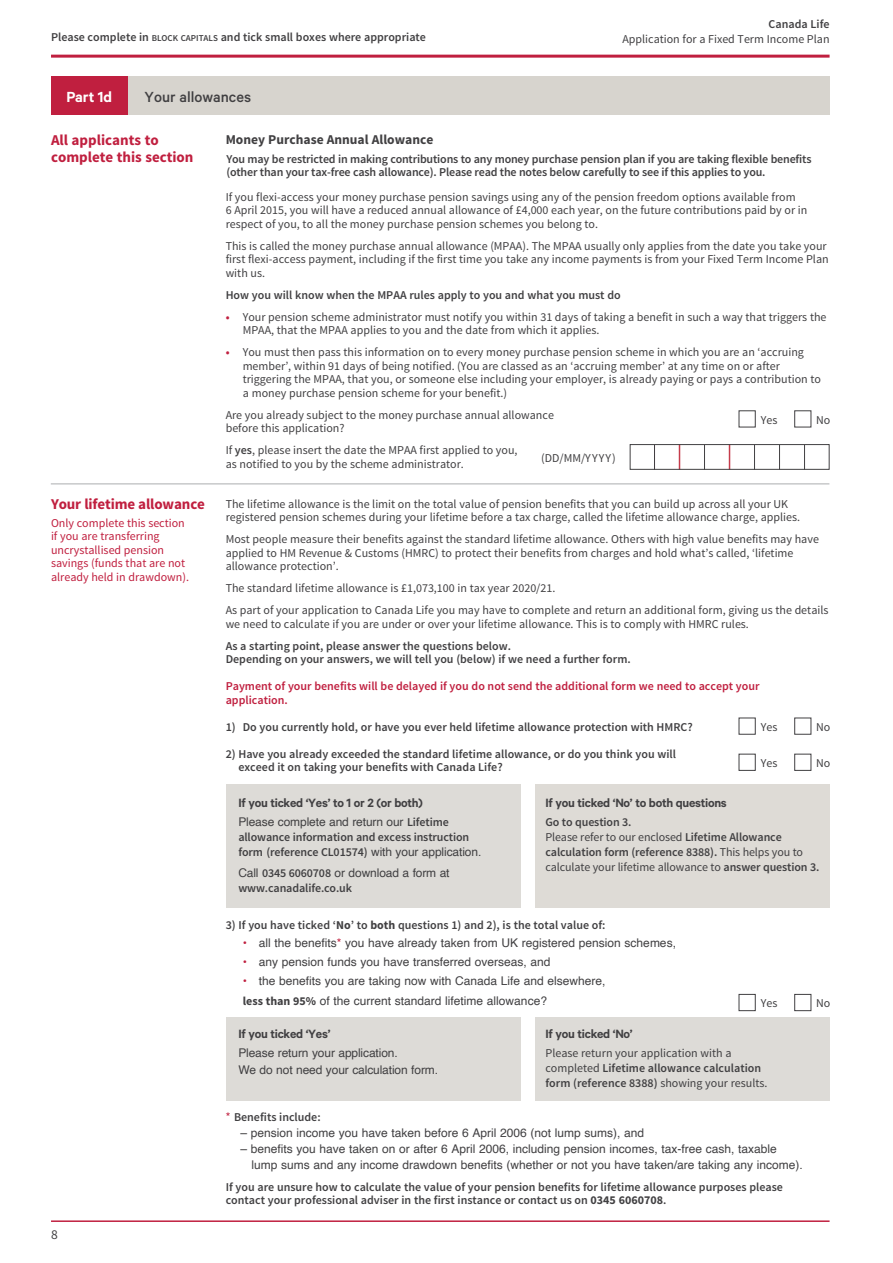
<style>
.page{position:relative;width:893px;height:1263px;background:#fff}
.page>*{position:absolute;margin:0;border:0;box-sizing:border-box;transform-origin:0 0}
.t1{font:500 16.5px "Calibre";color:#414042}
.t2{font:600 16.5px "Calibre";color:#fff}
.t3{font:700 15px "Source Sans Pro";color:#c01f3f}
.t4{font:600 13.5px "Calibre";letter-spacing:-.02em;color:#414042}
.t5{font:700 13.5px "Source Sans Pro";color:#414042}
.t6{font:13.5px "Source Sans Pro";color:#414042}
.t7{font:12px/13.5px "Source Sans Pro";color:#414042}
.t8{font:600 12px/13.5px "Source Sans Pro";color:#414042}
.t9{font:12px/19.2px "Helvetica";color:#414042}
.t10{font:12px/13.5px "Source Sans Pro";color:#c01f3f}
.t11{font:600 12px/13.5px "Source Sans Pro";color:#c01f3f}
.s1{font-size:9px}
.s2{font-weight:600;color:#c01f3f}
.s3{font-weight:600}
.s4{font-family:"Source Sans Pro";font-weight:600}
.s5{font-family:"Helvetica";font-weight:400}
.s6{font-weight:400}
.s7{font-weight:700}
.s8{color:#c01f3f}
.s9{font-family:"Source Sans Pro";font-weight:700}
.s10{font-family:"Helvetica";font-weight:400;color:#c01f3f}
</style>
<div class="page">
<svg style="left:654px;top:446px;width:1px;height:22px"></svg>
<svg style="left:704px;top:446px;width:1px;height:22px"></svg>
<svg style="left:754px;top:446px;width:1px;height:22px"></svg>
<svg style="left:779px;top:446px;width:1px;height:22px"></svg>
<svg style="left:804px;top:446px;width:1px;height:22px"></svg>
<svg style="left:679px;top:446px;width:1px;height:22px"></svg>
<svg style="left:729px;top:446px;width:1px;height:22px"></svg>
<div style="left:630px;top:444px;width:199px;height:26px;border:1px solid #414042"></div>
<div style="left:794px;top:718px;width:17px;height:17px;border:1px solid #414042"></div>
<div style="left:794px;top:410px;width:17px;height:17px;border:1px solid #414042"></div>
<div style="left:739px;top:718px;width:17px;height:17px;border:1px solid #414042"></div>
<div style="left:739px;top:410px;width:17px;height:17px;border:1px solid #414042"></div>
<div style="left:794px;top:754px;width:17px;height:17px;border:1px solid #414042"></div>
<div style="left:739px;top:754px;width:17px;height:17px;border:1px solid #414042"></div>
<div style="left:226px;top:784px;width:295px;height:123px;background:#dddbd7"></div>
<div style="left:226px;top:1017px;width:295px;height:83px;background:#dddbd7"></div>
<div style="left:535px;top:784px;width:295px;height:123px;background:#dedbd6"></div>
<div style="left:535px;top:1017px;width:295px;height:83px;background:#dddbd7"></div>
<div style="left:794px;top:994px;width:17px;height:17px;border:1px solid #414042"></div>
<div style="left:739px;top:994px;width:17px;height:17px;border:1px solid #414042"></div>
<hr style="left:51px;top:1220px;width:779px;height:2px;background:#c01f3f">
<div style="left:51px;top:77px;width:779px;height:38px;background:#d7d4ce"></div>
<div style="left:51px;top:77px;width:77px;height:38px;background:#c01f3f"></div>
<hr style="left:51px;top:55px;width:779px;height:3px;background:#c01f3f">
<hr style="left:51px;top:483px;width:778px;height:2px;background:#c7c8ca">
<p class="t8" style="left:51px;top:30px;width:376px">Please complete in <span class="s1">BLOCK CAPITALS</span> and tick small boxes where appropriate</p>
<h1 class="t2" style="left:66px;top:87px;width:47px">Part 1d</h1>
<h1 class="t1" style="left:145px;top:87px;width:108px">Your allowances</h1>
<p class="t8" style="left:769px;top:18px;width:62px">Canada Life</p>
<p class="t7" style="left:622px;top:32px;width:209px">Application for a Fixed Term Income Plan</p>
<p class="t3" style="left:51px;top:131px;width:109px">All applicants to</p>
<p class="t5" style="left:226px;top:131px;width:209px">Money Purchase Annual Allowance</p>
<p class="t3" style="left:51px;top:147px;width:144px">complete this section</p>
<p class="t7" style="left:226px;top:190px;width:583px">If you flexi-access your money purchase pension savings using any of the pension freedom options available from<br>6 April 2015, you will have a reduced annual allowance of £4,000 each year, on the future contributions paid by or in respect of you, to all the money purchase pension schemes you belong to.</p>
<p class="t7" style="left:226px;top:239px;width:604px">This is called the money purchase annual allowance (MPAA). The MPAA usually only applies from the date you take your first flexi-access payment, including if the first time you take any income payments is from your Fixed Term Income Plan with us.</p>
<p class="t8" style="left:226px;top:288px;width:396px">How you will know when the MPAA rules apply to you and what you must do</p>
<p class="t7" style="left:243px;top:310px;width:585px;text-indent:-17px"><span class="s2">•</span> Your pension scheme administrator must notify you within 31 days of taking a benefit in such a way that triggers the<br>MPAA, that the MPAA applies to you and the date from which it applies.</p>
<p class="t7" style="left:243px;top:346px;width:580px;text-indent:-17px"><span class="s2">•</span> You must then pass this information on to every money purchase pension scheme in which you are an ‘accruing member’, within 91 days of being notified. (You are classed as an ‘accruing member’ at any time on or after triggering the MPAA, that you, or someone else including your employer, is already paying or pays a contribution to a money purchase pension scheme for your benefit.)</p>
<p class="t7" style="left:226px;top:408px;width:330px">Are you already subject to the money purchase annual allowance before this application?</p>
<p class="t7" style="left:226px;top:444px;width:293px">If <span class="s3">yes</span>, please insert the date the MPAA first applied to you, as notified to you by the scheme administrator.</p>
<p class="t7" style="left:541px;top:451px;width:76px">(DD/MM/YYYY)</p>
<p class="t3" style="left:51px;top:494px;width:155px">Your lifetime allowance</p>
<p class="t10" style="left:51px;top:516px;width:139px">Only complete this section if you are transferring uncrystallised pension savings (funds that are not already held in drawdown).</p>
<p class="t8" style="left:226px;top:152px;width:587px">You may be restricted in making contributions to any money purchase pension plan if you are taking flexible benefits (other than your tax-free cash allowance). Please read the notes below carefully to see if this applies to you.</p>
<p class="t7" style="left:761px;top:413px;width:18px">Yes</p>
<p class="t7" style="left:816px;top:413px;width:16px">No</p>
<p class="t7" style="left:226px;top:497px;width:576px">The lifetime allowance is the limit on the total value of pension benefits that you can build up across all your UK registered pension schemes during your lifetime before a tax charge, called the lifetime allowance charge, applies.</p>
<p class="t7" style="left:226px;top:533px;width:595px">Most people measure their benefits against the standard lifetime allowance. Others with high value benefits may have applied to HM Revenue &amp; Customs (HMRC) to protect their benefits from charges and hold what’s called, ‘lifetime allowance protection’.</p>
<p class="t7" style="left:226px;top:577px;width:604px;line-height:22px">The standard lifetime allowance is £1,073,100 in tax year 2020/21.<br>As part of your application to Canada Life you may have to complete and return an additional form, giving us the details</p>
<p class="t7" style="left:226px;top:617px;width:525px">we need to calculate if you are under or over your lifetime allowance. This is to comply with HMRC rules.</p>
<p class="t8" style="left:226px;top:639px;width:407px">As a starting point, please answer the questions below.<br>Depending on your answers, we will tell you (below) if we need a further form.</p>
<p class="t11" style="left:226px;top:680px;width:535px">Payment of your benefits will be delayed if you do not send the additional form we need to accept your application.</p>
<p class="t8" style="left:226px;top:720px;width:469px">1) Do you currently hold, or have you ever held lifetime allowance protection with HMRC?</p>
<p class="t8" style="left:238px;top:747px;width:439px;text-indent:-13px">2) Have you already exceeded the standard lifetime allowance, or do you think you will exceed it on taking your benefits with Canada Life?</p>
<p class="t7" style="left:761px;top:720px;width:18px">Yes</p>
<p class="t7" style="left:816px;top:720px;width:16px">No</p>
<p class="t7" style="left:761px;top:756px;width:18px">Yes</p>
<p class="t7" style="left:816px;top:756px;width:16px">No</p>
<p class="t4" style="left:238px;top:794px;width:186px">If you ticked ‘Yes’ to 1 or 2 (or both)</p>
<p class="t9" style="left:238px;top:812px;width:212px">Please complete and return our <span class="s4">Lifetime</span></p>
<p class="t8" style="left:238px;top:830px;width:245px;line-height:15px">allowance information and excess instruction form (reference CL01574) <span class="s5">with your application.</span></p>
<p class="t9" style="left:238px;top:864px;width:213px">Call <span class="s4">0345 6060708</span> or download a form at</p>
<p class="t8" style="left:238px;top:882px;width:115px">www.canadalife.co.uk</p>
<p class="t4" style="left:545px;top:794px;width:183px">If you ticked ‘No’ to both questions</p>
<p class="t8" style="left:545px;top:815px;width:275px;line-height:15px">Go to question 3.<br><span class="s6">Please refer to our enclosed</span> Lifetime Allowance calculation form (reference 8388). <span class="s6">This helps you to calculate your lifetime allowance to</span> answer question 3.</p>
<p class="t8" style="left:226px;top:919px;width:381px">3) If you have ticked ‘<span class="s7">No</span>’ to <span class="s7">both</span> questions 1) and 2), is the total value of:</p>
<p class="t9" style="left:243px;top:933px;width:435px"><span class="s8">•</span> all the benefits<span class="s8">*</span> you have already taken from UK registered pension schemes,</p>
<p class="t9" style="left:243px;top:953px;width:309px"><span class="s8">•</span> any pension funds you have transferred overseas, and</p>
<p class="t9" style="left:243px;top:972px;width:364px"><span class="s8">•</span> the benefits you are taking now with Canada Life and elsewhere, <span class="s9">less than 95%</span> of the current standard lifetime allowance?</p>
<p class="t7" style="left:761px;top:997px;width:18px">Yes</p>
<p class="t7" style="left:816px;top:997px;width:16px">No</p>
<p class="t4" style="left:238px;top:1025px;width:94px">If you ticked ‘Yes’</p>
<p class="t9" style="left:238px;top:1045px;width:201px;line-height:16.5px">Please return your application.<br>We do not need your calculation form.</p>
<p class="t4" style="left:545px;top:1025px;width:89px">If you ticked ‘No’</p>
<p class="t7" style="left:545px;top:1046px;width:224px;line-height:15px">Please return your application with a completed <span class="s3">Lifetime allowance calculation form (reference 8388)</span> showing your results.</p>
<p class="t6" style="left:51px;top:1226px;width:8px">8</p>
<p class="t8" style="left:226px;top:1110px;width:96px"><span class="s10">*</span> Benefits include:</p>
<p class="t9" style="left:240px;top:1123px;width:405px">– pension income you have taken before 6 April 2006 (not lump sums), and</p>
<p class="t9" style="left:251px;top:1141px;width:553px;line-height:16.2px;text-indent:-11px">– benefits you have taken on or after 6 April 2006, including pension incomes, tax-free cash, taxable lump sums and any income drawdown benefits (whether or not you have taken/are taking any income).</p>
<p class="t8" style="left:226px;top:1180px;width:559px">If you are unsure how to calculate the value of your pension benefits for lifetime allowance purposes please contact your professional adviser in the first instance or contact us on <span class="s7">0345 6060708</span>.</p>
</div>
